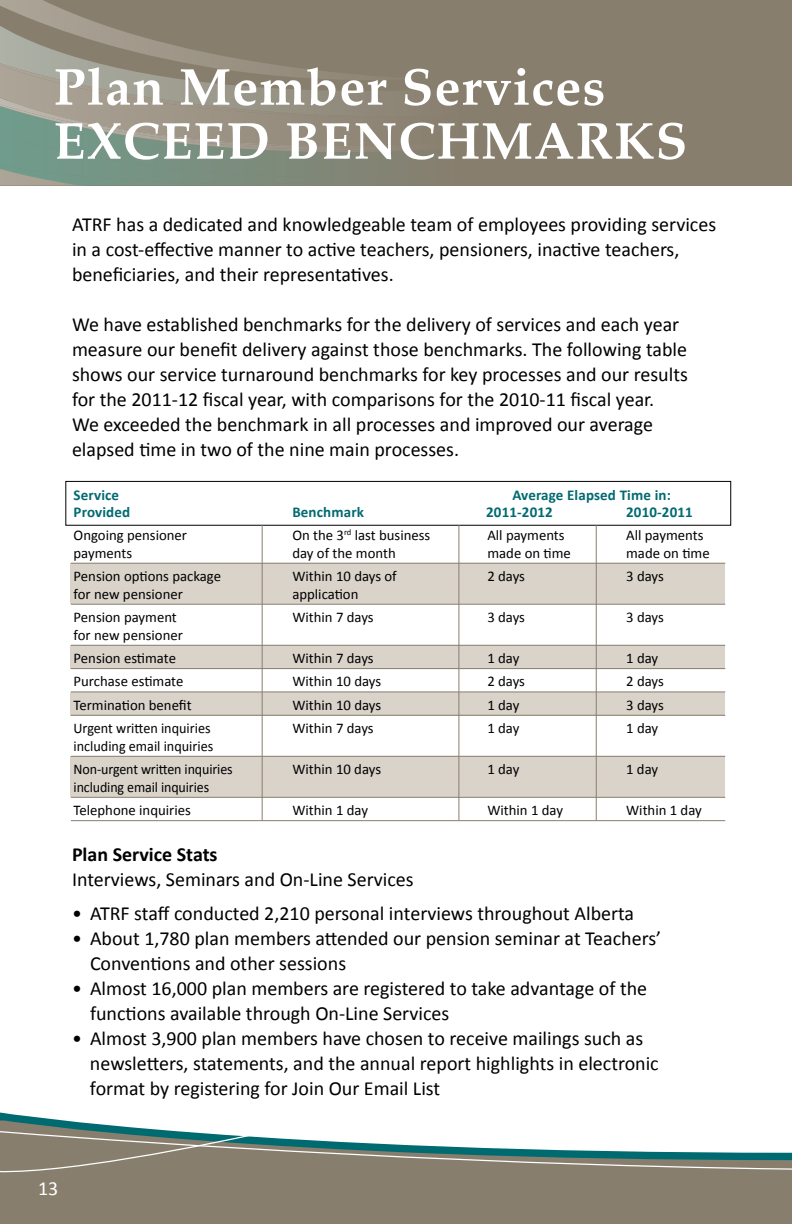
<style>
.page{position:relative;width:792px;height:1224px;background:#fff}
.page>*{position:absolute;margin:0;border:0;box-sizing:border-box;transform-origin:0 0}
.t1{font:700 52px/54px "Palatino";letter-spacing:.02em;color:#fff}
.t2{font:20px/25px "Calibri";color:#000}
.t3{font:700 20px "Calibri";color:#000}
.t4{font:20px "Calibri";color:#fff}
.t5{font:700 15px "Calibri";letter-spacing:.01em;color:#006a71}
.t6{font:14.8px/23.4px "Calibri";color:#000}
.t7{font:14.8px/23.4px "Calibri";color:#000;scale:.96 1}
.t8{font:14.8px/23.4px "Calibri";color:#000;scale:.95 1}
</style>
<div class="page">
<div style="left:70px;top:563px;width:655px;height:41px;background:#d9d3ca"></div>
<div style="left:70px;top:756px;width:655px;height:41px;background:#d9d3ca"></div>
<div style="left:70px;top:645px;width:655px;height:24px;background:#d9d3ca"></div>
<div style="left:70px;top:692px;width:655px;height:23px;background:#d9d3ca"></div>
<hr style="left:71px;top:563px;width:654px;height:1px;background:#887e6e">
<hr style="left:71px;top:604px;width:654px;height:1px;background:#887e6e">
<hr style="left:71px;top:645px;width:654px;height:1px;background:#887e6e">
<hr style="left:71px;top:668px;width:654px;height:1px;background:#887e6e">
<hr style="left:71px;top:692px;width:654px;height:1px;background:#887e6e">
<hr style="left:71px;top:715px;width:654px;height:1px;background:#887e6e">
<hr style="left:71px;top:756px;width:654px;height:1px;background:#887e6e">
<hr style="left:71px;top:797px;width:654px;height:1px;background:#887e6e">
<hr style="left:71px;top:820px;width:654px;height:1px;background:#887e6e">
<div style="left:65px;top:481px;width:666px;height:45px;border:1px solid #000"></div>
<hr style="left:459px;top:525px;width:1px;height:296px;background:#887e6e">
<hr style="left:596px;top:525px;width:1px;height:296px;background:#887e6e">
<hr style="left:262px;top:525px;width:1px;height:296px;background:#887e6e">
<div style="left:0;top:0;width:792px;height:186px;background:#887e6e"></div>
<svg style="left:0;top:0;width:71px;height:13px"></svg>
<svg style="left:0;top:13px;width:226px;height:44px"></svg>
<svg style="left:0;top:57px;width:348px;height:33px"></svg>
<svg style="left:0;top:90px;width:379px;height:9px;background:#9d988a"></svg>
<svg style="left:0;top:99px;width:391px;height:87px"></svg>
<svg style="left:0;top:1119px;width:792px;height:105px"></svg>
<svg style="left:0;top:1133px;width:253px;height:51px;background:#878376"></svg>
<h1 class="t1" style="left:54px;top:59px;width:553px">Plan Member Services<br>Exceed Bench</h1>
<h1 class="t1" style="left:481px;top:113px;width:208px">marks</h1>
<p class="t2" style="left:72px;top:211px;width:646px">ATRF has a dedicated and knowledgeable team of employees providing services in a cost-effective manner to active teachers, pensioners, inactive teachers, beneficiaries, and their representatives.</p>
<p class="t2" style="left:72px;top:311px;width:617px">We have established benchmarks for the delivery of services and each year measure our benefit delivery against those benchmarks. The following table shows our service turnaround benchmarks for key processes and our results for the 2011-12 fiscal year, with comparisons for the 2010-11 fiscal year.<br>We exceeded the benchmark in all processes and improved our average elapsed time in two of the nine main processes.</p>
<p class="t5" style="left:74px;top:486px;width:47px">Service</p>
<p class="t5" style="left:512px;top:486px;width:160px">Average Elapsed Time in:</p>
<p class="t5" style="left:74px;top:502px;width:58px">Provided</p>
<p class="t5" style="left:292px;top:502px;width:73px">Benchmark</p>
<p class="t5" style="left:486px;top:502px;width:68px">2011-2012</p>
<p class="t5" style="left:626px;top:502px;width:68px">2010-2011</p>
<p class="t6" style="left:74px;top:523px;width:115px">Ongoing pensioner</p>
<p class="t6" style="left:292px;top:523px;width:140px">On the 3<sup>rd</sup> last business</p>
<p class="t6" style="left:487px;top:523px;width:79px">All payments</p>
<p class="t6" style="left:626px;top:523px;width:79px">All payments</p>
<p class="t6" style="left:74px;top:540px;width:60px">payments</p>
<p class="t6" style="left:292px;top:540px;width:105px">day of the month</p>
<p class="t6" style="left:487px;top:540px;width:85px">made on time</p>
<p class="t6" style="left:626px;top:540px;width:85px">made on time</p>
<p class="t6" style="left:74px;top:564px;width:149px">Pension options package</p>
<p class="t6" style="left:292px;top:564px;width:106px">Within 10 days of</p>
<p class="t6" style="left:487px;top:564px;width:39px">2 days</p>
<p class="t6" style="left:626px;top:564px;width:39px">3 days</p>
<p class="t6" style="left:74px;top:581px;width:111px">for new pensioner</p>
<p class="t6" style="left:292px;top:581px;width:68px">application</p>
<p class="t6" style="left:74px;top:605px;width:105px">Pension payment</p>
<p class="t6" style="left:292px;top:605px;width:83px">Within 7 days</p>
<p class="t6" style="left:487px;top:605px;width:39px">3 days</p>
<p class="t6" style="left:626px;top:605px;width:39px">3 days</p>
<p class="t6" style="left:74px;top:622px;width:111px">for new pensioner<br>Pension estimate</p>
<p class="t6" style="left:292px;top:646px;width:83px">Within 7 days</p>
<p class="t6" style="left:487px;top:646px;width:34px">1 day</p>
<p class="t6" style="left:626px;top:646px;width:34px">1 day</p>
<p class="t6" style="left:74px;top:669px;width:111px">Purchase estimate</p>
<p class="t6" style="left:292px;top:669px;width:90px">Within 10 days</p>
<p class="t6" style="left:487px;top:669px;width:39px">2 days</p>
<p class="t6" style="left:626px;top:669px;width:39px">2 days</p>
<p class="t6" style="left:74px;top:692px;width:120px">Termination benefit</p>
<p class="t6" style="left:292px;top:692px;width:90px">Within 10 days</p>
<p class="t6" style="left:487px;top:692px;width:34px">1 day</p>
<p class="t6" style="left:626px;top:692px;width:39px">3 days</p>
<p class="t7" style="left:74px;top:716px;width:144px">Urgent written inquiries</p>
<p class="t6" style="left:292px;top:716px;width:83px">Within 7 days</p>
<p class="t6" style="left:487px;top:716px;width:34px">1 day</p>
<p class="t6" style="left:626px;top:716px;width:34px">1 day</p>
<p class="t7" style="left:74px;top:734px;width:167px">including email inquiries<br>Non-urgent written inquiries</p>
<p class="t6" style="left:292px;top:757px;width:90px">Within 10 days</p>
<p class="t6" style="left:487px;top:757px;width:34px">1 day</p>
<p class="t6" style="left:626px;top:757px;width:34px">1 day</p>
<p class="t8" style="left:74px;top:775px;width:144px">including email inquiries<br>Telephone inquiries</p>
<p class="t6" style="left:292px;top:798px;width:77px">Within 1 day</p>
<p class="t6" style="left:487px;top:798px;width:77px">Within 1 day</p>
<p class="t6" style="left:626px;top:798px;width:77px">Within 1 day</p>
<p class="t3" style="left:72px;top:842px;width:147px">Plan Service Stats</p>
<p class="t2" style="left:72px;top:866px;width:343px">Interviews, Seminars and On-Line Services</p>
<p class="t2" style="left:72px;top:900px;width:564px">• ATRF staff conducted 2,210 personal interviews throughout Alberta</p>
<p class="t2" style="left:90px;top:925px;width:573px;text-indent:-18px">• About 1,780 plan members attended our pension seminar at Teachers’<br>Conventions and other sessions</p>
<p class="t2" style="left:90px;top:975px;width:559px;text-indent:-18px">• Almost 16,000 plan members are registered to take advantage of the functions available through On-Line Services</p>
<p class="t2" style="left:90px;top:1025px;width:570px;text-indent:-18px">• Almost 3,900 plan members have chosen to receive mailings such as newsletters, statements, and the annual report highlights in electronic format by registering for Join Our Email List</p>
<p class="t4" style="left:38px;top:1176px;width:22px">13</p>
</div>
